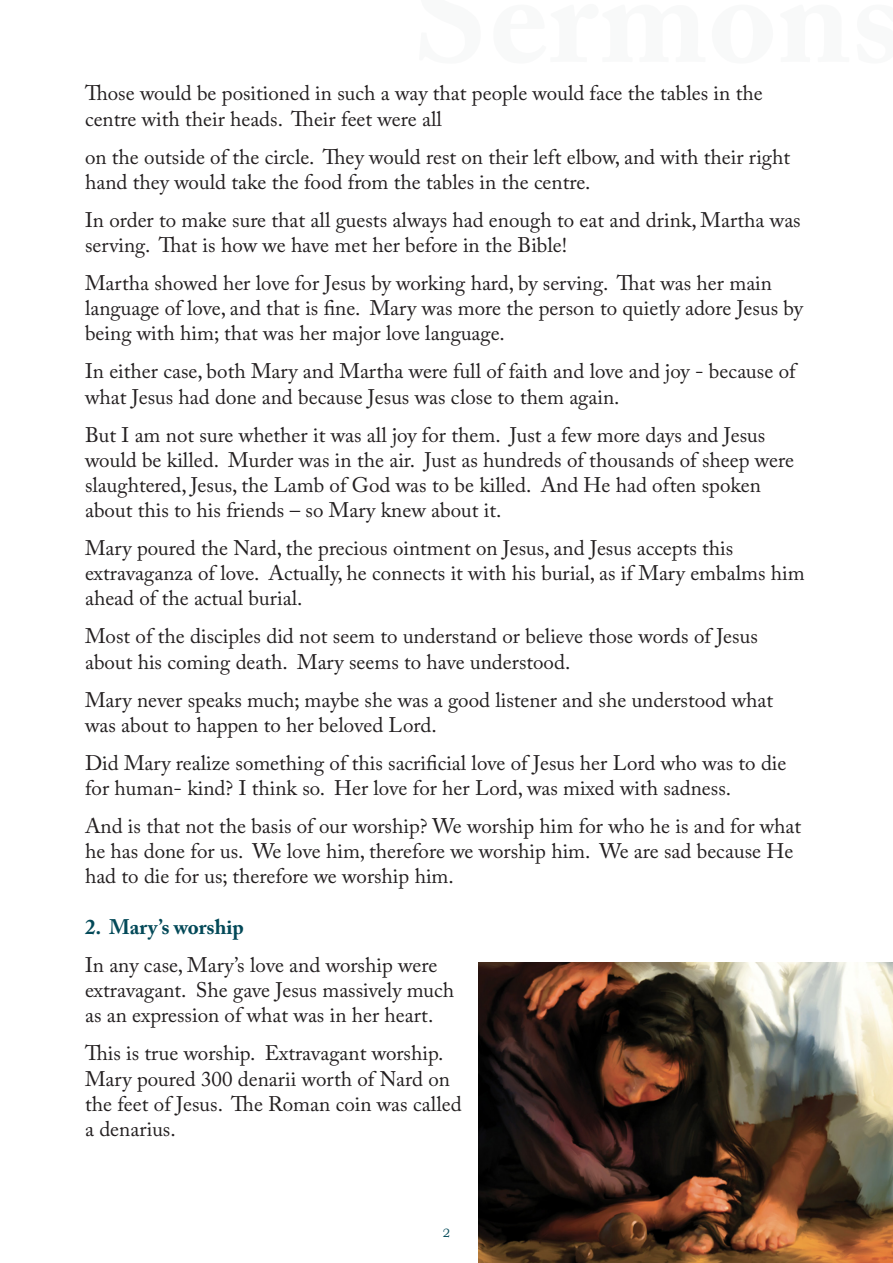
<style>
.page{position:relative;width:893px;height:1263px;background:#fff}
.page>*{position:absolute;margin:0;border:0;box-sizing:border-box;transform-origin:0 0}
.Text_2{font:21px/25.2px "Adobe Caslon Pro";color:#231f20}
.Side_title{font:700 21px "Adobe Caslon Pro";color:#034958}
.t1{font:12px "Bookman Old Style";color:#034958}
</style>
<div class="page">
<img style="left:478px;top:963px;width:415px;height:300px">
<p class="Text_2" style="left:85px;top:81px;width:679px">Those would be positioned in such a way that people would face the tables in the centre with their heads. Their feet were all</p>
<p class="Text_2" style="left:85px;top:144px;width:707px">on the outside of the circle. They would rest on their left elbow, and with their right hand they would take the food from the tables in the centre.</p>
<p class="Text_2" style="left:85px;top:207px;width:717px">In order to make sure that all guests always had enough to eat and drink, Martha was serving. That is how we have met her before in the Bible!</p>
<p class="Text_2" style="left:85px;top:270px;width:719px">Martha showed her love for Jesus by working hard, by serving. That was her main language of love, and that is fine. Mary was more the person to quietly adore Jesus by being with him; that was her major love language.</p>
<p class="Text_2" style="left:85px;top:358px;width:712px">In either case, both Mary and Martha were full of faith and love and joy - because of what Jesus had done and because Jesus was close to them again.</p>
<p class="Text_2" style="left:85px;top:422px;width:710px">But I am not sure whether it was all joy for them. Just a few more days and Jesus would be killed. Murder was in the air. Just as hundreds of thousands of sheep were slaughtered, Jesus, the Lamb of God was to be killed. And He had often spoken about this to his friends – so Mary knew about .i t</p>
<p class="Text_2" style="left:85px;top:535px;width:721px">Mary poured the Nard, the precious ointment on Jesus, and Jesus accepts this extravaganza of love. Actually, he connects it with his burial, as if Mary embalms him ahead of the actual burial.</p>
<p class="Text_2" style="left:85px;top:624px;width:674px">Most of the disciples did not seem to understand or believe those words ofJesus about his coming death. Mary seems to have understood.</p>
<p class="Text_2" style="left:85px;top:687px;width:690px">Mary never speaks much; maybe she was a good listener and she understood what was about to happen to her beloved Lord.</p>
<p class="Text_2" style="left:85px;top:750px;width:703px">Did Mary realize something of this sacrificial love ofJesus her Lord who was to die for human- kind? I think so. Her love for her Lord, was mixed with sadness.</p>
<p class="Text_2" style="left:85px;top:813px;width:718px">And is that not the basis of our worship? We worship him for who he is and for what he has done for us. We love him, therefore we worship him. We are sad because He had to die for us; therefore we worship him.</p>
<p class="Side_title" style="left:85px;top:914px;width:160px">2. Mary s’ worship</p>
<p class="Text_2" style="left:85px;top:952px;width:371px">In any case, Mary s’ love and worship were extravagant. She gave Jesus massively much as an expression of what was in her heart.</p>
<p class="Text_2" style="left:85px;top:1040px;width:378px">This is true worship. Extravagant worship.<br>Mary poured 300 denarii worth of Nard on the feet ofJesus. The Roman coin was called a denarius.</p>
<p class="t1" style="left:443px;top:1225px;width:9px">2</p>
</div>
